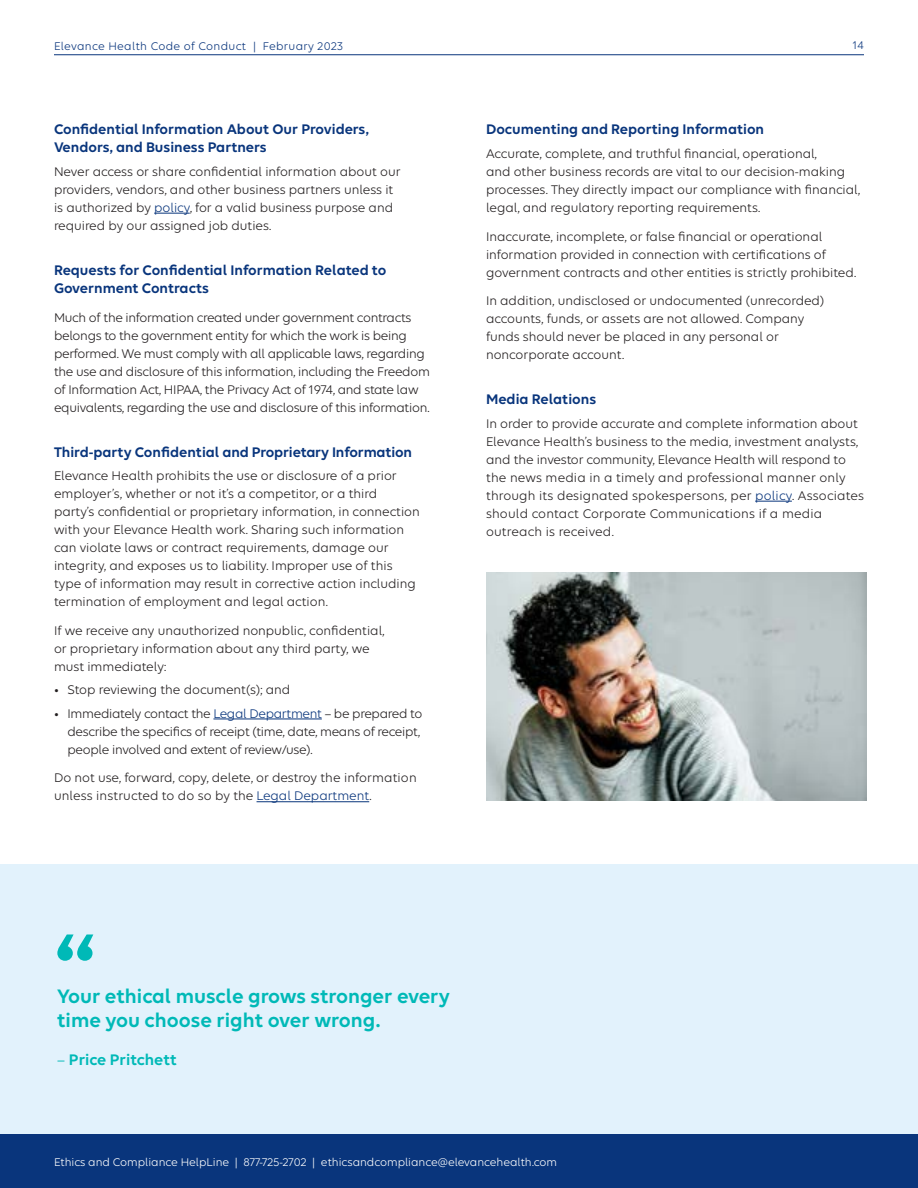
<style>
.page{position:relative;width:918px;height:1188px;background:#fff}
.page>*{position:absolute;margin:0;border:0;box-sizing:border-box;transform-origin:0 0}
.Callout_Body{font:600 120px "Elevance Sans";color:#00b9b7}
.Quote_body{font:600 21px/24px "Elevance Sans";color:#00b9b7}
.Quote_signature{font:600 16.5px "Elevance Sans";color:#00b9b7}
.Headline{font:600 15px/18px "Elevance Sans";color:#09357c}
.Bodycopy{font:13.5px/18px "Elevance Sans";color:#231f20}
.Bodycopy-2{font:13.5px/18px "Elevance Sans";letter-spacing:-.02em;color:#231f20}
.Bullet{font:13.5px/18px "Elevance Sans";letter-spacing:-.02em;color:#231f20}
.Bullet-2{font:13.5px "Elevance Sans";color:#231f20}
.t1{font:12px "Elevance Sans";color:#fff}
.t2{font:12px "Elevance Sans";letter-spacing:.03em;color:#09357c}
.s1{color:#09357c}
.s2{font-weight:400}
</style>
<div class="page">
<hr style="left:154px;top:213px;width:36px;height:1px;background:#09357c">
<hr style="left:213px;top:719px;width:109px;height:1px;background:#09357c">
<hr style="left:257px;top:801px;width:112px;height:1px;background:#09357c">
<hr style="left:755px;top:501px;width:37px;height:1px;background:#09357c">
<div style="left:0;top:864px;width:918px;height:297px;background:#e2f2fc"></div>
<img style="left:486px;top:572px;width:380px;height:228px">
<div style="left:0;top:1134px;width:918px;height:54px;background:#09357c"></div>
<hr style="left:54px;top:54px;width:810px;height:1px;background:#09357c">
<p class="t2" style="left:54px;top:38px;width:291px">Elevance Health Code of Conduct | February 2023</p>
<p class="t2" style="left:852px;top:38px;width:13px">14</p>
<p class="Headline" style="left:54px;top:120px;width:316px">Confidential Information About Our Providers,<br>Vendors, and Business Partners</p>
<p class="Bodycopy" style="left:54px;top:162px;width:348px">Never access or share confidential information about our providers, vendors, and other business partners unless it is authorized by <span class="s1">policy</span>, for a valid business purpose and required by our assigned job duties.</p>
<p class="Headline" style="left:54px;top:260px;width:334px">Requests for Confidential Information Related to<br>Government Contracts</p>
<p class="Bodycopy-2" style="left:54px;top:308px;width:377px">Much of the information created under government contracts belongs to the government entity for which the work is being performed. We must comply with all applicable laws, regarding the use and disclosure of this information, including the Freedom of Information Act, HIPAA, the Privacy Act of 1974, and state law equivalents, regarding the use and disclosure of this information.</p>
<p class="Headline" style="left:54px;top:442px;width:360px">Third-party Confidential and Proprietary Information</p>
<p class="Bodycopy" style="left:54px;top:466px;width:367px">Elevance Health prohibits the use or disclosure of a prior employer’s, whether or not it’s a competitor, or a third party’s confidential or proprietary information, in connection with your Elevance Health work. Sharing such information can violate laws or contract requirements, damage our integrity, and exposes us to liability. Improper use of this type of information may result in corrective action including termination of employment and legal action.</p>
<p class="Bodycopy" style="left:54px;top:621px;width:332px">If we receive any unauthorized nonpublic, confidential, or proprietary information about any third party, we must immediately:</p>
<p class="Bullet-2" style="left:54px;top:682px;width:238px">• Stop reviewing the document(s); and</p>
<p class="Bullet" style="left:68px;top:704px;width:356px;text-indent:-14px">• Immediately contact the <span class="s1">Legal Department</span> – be prepared to describe the specifics of receipt (time, date, means of receipt, people involved and extent of review/use).</p>
<p class="Bodycopy" style="left:54px;top:769px;width:364px">Do not use, forward, copy, delete, or destroy the information unless instructed to do so by the <span class="s1">Legal Department</span>.</p>
<p class="Headline" style="left:486px;top:120px;width:280px">Documenting and Reporting Information</p>
<p class="Bodycopy" style="left:486px;top:144px;width:376px">Accurate, complete, and truthful financial, operational,<br>and other business records are vital to our decision-making processes. They directly impact our compliance with financial, legal, and regulatory reporting requirements.</p>
<p class="Bodycopy" style="left:486px;top:227px;width:372px">Inaccurate, incomplete, or false financial or operational information provided in connection with certifications of government contracts and other entities is strictly prohibited.</p>
<p class="Bodycopy" style="left:486px;top:292px;width:340px">In addition, undisclosed or undocumented (unrecorded) accounts, funds, or assets are not allowed. Company funds should never be placed in any personal or noncorporate account.</p>
<p class="Headline" style="left:486px;top:390px;width:112px">Media Relations</p>
<p class="Bodycopy" style="left:486px;top:414px;width:380px">In order to provide accurate and complete information about Elevance Health’s business to the media, investment analysts, and the investor community, Elevance Health will respond to the news media in a timely and professional manner only through its designated spokespersons, per <span class="s1">policy</span>. Associates should contact Corporate Communications if a media outreach is received.</p>
<p class="Callout_Body" style="left:54px;top:905px;width:47px">“</p>
<p class="Quote_body" style="left:57px;top:983px;width:394px">Your ethical muscle grows stronger every time you choose right over wrong.</p>
<p class="Quote_signature" style="left:57px;top:1049px;width:121px"><span class="s2">–</span> Price Pritchett</p>
<p class="t1" style="left:54px;top:1155px;width:505px">Ethics and Compliance HelpLine | 877-725-2702 | ethicsandcompliance@elevancehealth.com</p>
</div>
